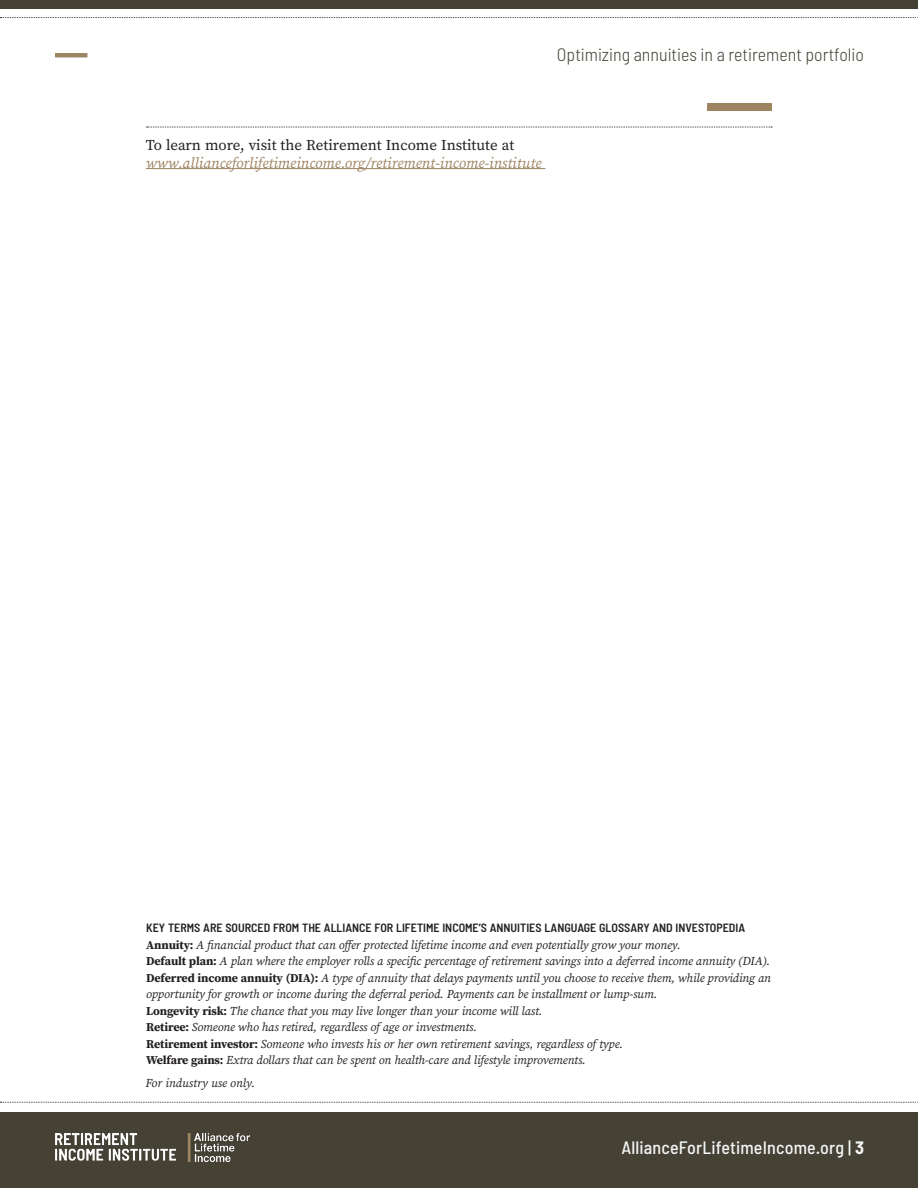
<style>
.page{position:relative;width:918px;height:1188px;background:#fff}
.page>*{position:absolute;margin:0;border:0;box-sizing:border-box;transform-origin:0 0}
.Paragraph_Style_1{font:300 semi-condensed 18px "Barlow";color:#454135}
.t1{font:500 semi-condensed 18px "Barlow";letter-spacing:.01em;color:#f3f6f4}
.Paragraph_Style_1-2{font:italic 15px "Source Serif Pro";color:#9d8461}
.Paragraph_Style_1-3{font:15px "Source Serif Pro";color:#231f20}
.Paragraph_Style_1-4{font:italic 12px/16.5px "Source Serif Pro";letter-spacing:-.01em;color:#231f20}
.Paragraph_Style_1-5{font:600 semi-condensed 12px "Barlow";color:#231f20}
.s1{font-weight:700;font-style:normal}
.s2{font-weight:700}
</style>
<div class="page">
<div style="left:0;top:1112px;width:918px;height:76px;background:#454135"></div>
<svg style="left:0;top:1102px;width:918px;height:1px"></svg>
<svg style="left:0;top:17px;width:918px;height:1px"></svg>
<div style="left:1px;top:0;width:917px;height:9px;background:#454135"></div>
<img style="left:55px;top:1134px;width:195px;height:27px">
<img style="left:56px;top:53px;width:32px;height:5px">
<hr style="left:146px;top:168px;width:399px;height:1px;background:#9d8461">
<div style="left:707px;top:104px;width:65px;height:7px;background:#9d8461"></div>
<svg style="left:147px;top:127px;width:625px;height:1px"></svg>
<p class="Paragraph_Style_1" style="left:557px;top:43px;width:309px">Optimizing annuities in a retirement portfolio</p>
<p class="Paragraph_Style_1-3" style="left:146px;top:135px;width:370px">To learn more, visit the Retirement Income Institute at</p>
<p class="Paragraph_Style_1-2" style="left:146px;top:153px;width:397px">www.allianceforlifetimeincome.org/retirement-income-institute</p>
<p class="Paragraph_Style_1-5" style="left:146px;top:921px;width:600px">KEY TERMS ARE SOURCED FROM THE ALLIANCE FOR LIFETIME INCOME’S ANNUITIES LANGUAGE GLOSSARY AND INVESTOPEDIA</p>
<p class="Paragraph_Style_1-4" style="left:146px;top:937px;width:536px"><span class="s1">Annuity:</span> A financial product that can offer protected lifetime income and even potentially grow your money.</p>
<p class="Paragraph_Style_1-4" style="left:146px;top:953px;width:625px"><span class="s1">Default plan:</span> A plan where the employer rolls a specific percentage of retirement savings into a deferred income annuity (DIA).</p>
<p class="Paragraph_Style_1-4" style="left:146px;top:970px;width:626px"><span class="s1">Deferred income annuity (DIA):</span> A type of annuity that delays payments until you choose to receive them, while providing an opportunity for growth or income during the deferral period. Payments can be installment or lump-sum.</p>
<p class="Paragraph_Style_1-4" style="left:146px;top:1003px;width:398px"><span class="s1">Longevity risk:</span> The chance that you may live longer than your income will last.</p>
<p class="Paragraph_Style_1-4" style="left:146px;top:1019px;width:332px"><span class="s1">Retiree:</span> Someone who has retired, regardless of age or investments.</p>
<p class="Paragraph_Style_1-4" style="left:146px;top:1036px;width:478px"><span class="s1">Retirement investor:</span> Someone who invests his or her own retirement savings, regardless of type.</p>
<p class="Paragraph_Style_1-4" style="left:146px;top:1052px;width:441px"><span class="s1">Welfare gains:</span> Extra dollars that can be spent on health-care and lifestyle improvements.</p>
<p class="Paragraph_Style_1-4" style="left:145px;top:1075px;width:111px">For industry use only.</p>
<p class="t1" style="left:621px;top:1136px;width:244px">AllianceForLifetimeIncome.org | <span class="s2">3</span></p>
</div>
